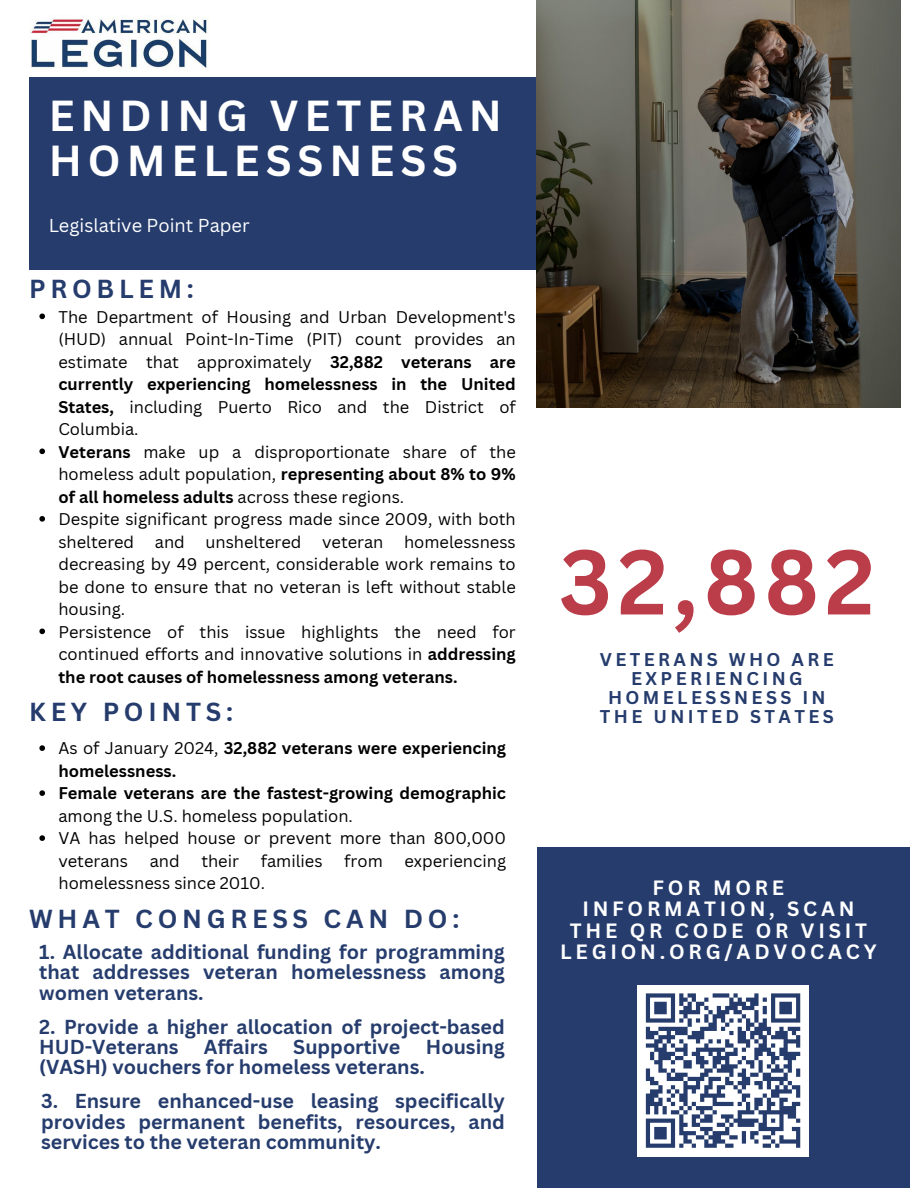
<style>
.page{position:relative;width:918px;height:1188px;background:#fff}
.page>*{position:absolute;margin:0;border:0;box-sizing:border-box;transform-origin:0 0}
.t1{font:700 89.7px "Canva Sans";color:#ba3d49}
.t2{font:700 42.3px/45px "Canva Sans";letter-spacing:.14em;color:#fff}
.t3{font:700 25.35px "Canva Sans";letter-spacing:.185em;color:#253c6d}
.t4{font:700 20.1px/21.3px "Canva Sans";letter-spacing:.185em;color:#fff;text-align:center}
.t5{font:700 19.65px/20.2px "Canva Sans";color:#253c6d;text-align:justify}
.t6{font:18.15px "Canva Sans";color:#fff}
.t7{font:700 18px/19.2px "Canva Sans";letter-spacing:.185em;color:#253c6d;text-align:center}
.t8{font:16.5px/22.5px "Canva Sans";color:#000;text-align:justify}
.t9{font:700 16.5px/22.5px "Canva Sans";color:#000}
.s1{font-weight:700}
.s2{font-weight:400}
</style>
<div class="page">
<div style="left:29px;top:77px;width:544px;height:193px;background:#253c6d"></div>
<img style="left:537px;top:0;width:363px;height:407px">
<div style="left:537px;top:847px;width:372px;height:341px;background:#253c6d"></div>
<img style="left:29px;top:17px;width:179px;height:52px">
<svg style="left:39px;top:314px;width:6px;height:5px"></svg>
<svg style="left:39px;top:449px;width:6px;height:5px"></svg>
<svg style="left:39px;top:516px;width:6px;height:6px"></svg>
<svg style="left:39px;top:629px;width:6px;height:5px"></svg>
<svg style="left:39px;top:745px;width:6px;height:6px"></svg>
<svg style="left:39px;top:790px;width:6px;height:6px"></svg>
<svg style="left:39px;top:835px;width:6px;height:6px"></svg>
<div style="left:638px;top:985px;width:171px;height:171px;background:#fff"></div>
<svg style="left:645px;top:993px;width:156px;height:155px"></svg>
<p class="t2" style="left:49px;top:93px;width:455px">ENDING VETERAN<br>HOMELESSNESS</p>
<p class="t6" style="left:49px;top:213px;width:202px">Legislative Point Paper</p>
<h2 class="t3" style="left:29px;top:271px;width:166px">PROBLEM:</h2>
<h6 class="t8" style="left:58px;top:305px;width:459px">The Department of Housing and Urban Development's (HUD) annual Point-In-Time (PIT) count provides an estimate that approximately <span class="s1">32,882 veterans are currently experiencing homelessness in the United States,</span> including Puerto Rico and the District of Columbia.</h6>
<h3 class="t8" style="left:58px;top:440px;width:459px"><span class="s1">Veterans</span> make up a disproportionate share of the homeless adult population, <span class="s1">representing about 8% to 9% of all homeless adults</span> across these regions.</h3>
<p class="t8" style="left:58px;top:507px;width:459px">Despite significant progress made since 2009, with both sheltered</p>
<p class="t8" style="left:58px;top:530px;width:459px;text-indent:346px">homelessness decreasing by 49 percent, considerable work remains to be done to ensure that no veteran is left without stable housing.</p>
<p class="t8" style="left:58px;top:620px;width:459px">Persistence of this issue highlights the need for continued efforts and innovative solutions in <span class="s1">addressing the root causes of homelessness among veterans.</span></p>
<p class="t3" style="left:29px;top:694px;width:205px">KEY POINTS:</p>
<p class="t9" style="left:58px;top:737px;width:449px"><span class="s2">As of January 2024,</span> 32,882 veterans were experiencing homelessness.</p>
<h1 class="t9" style="left:58px;top:782px;width:449px">Female veterans are the fastest-growing demographic <span class="s2">among the U.S. homeless population.</span></h1>
<p class="t8" style="left:58px;top:827px;width:449px">VA has helped house or prevent more than 800,000 veterans</p>
<p class="t8" style="left:155px;top:530px;width:31px">and</p>
<p class="t8" style="left:205px;top:530px;width:98px">unsheltered</p>
<p class="t8" style="left:322px;top:530px;width:63px">veteran</p>
<p class="t8" style="left:150px;top:849px;width:32px">and</p>
<p class="t8" style="left:201px;top:849px;width:39px">their</p>
<p class="t8" style="left:261px;top:849px;width:63px">families</p>
<p class="t8" style="left:344px;top:849px;width:40px">from</p>
<p class="t8" style="left:404px;top:849px;width:103px">experiencing</p>
<p class="t8" style="left:58px;top:872px;width:208px">homelessness since 2010.</p>
<h3 class="t3" style="left:29px;top:901px;width:432px">WHAT CONGRESS CAN DO:</h3>
<h3 class="t5" style="left:39px;top:941px;width:467px">1. Allocate additional funding for programming that addresses veteran homelessness among women veterans.</h3>
<p class="t5" style="left:39px;top:1016px;width:467px">2. Provide a higher allocation of project-based<br>HUD-Veterans</p>
<p class="t5" style="left:204px;top:1036px;width:65px">Affairs</p>
<p class="t5" style="left:293px;top:1036px;width:109px">Supportive</p>
<p class="t5" style="left:426px;top:1036px;width:80px">Housing</p>
<p class="t5" style="left:39px;top:1057px;width:387px">(VASH) vouchers for homeless veterans.</p>
<h5 class="t5" style="left:41px;top:1091px;width:465px">3. Ensure enhanced-use leasing specifically provides permanent benefits, resources, and services to the veteran community.</h5>
<p class="t1" style="left:559px;top:519px;width:317px">32,882</p>
<p class="t7" style="left:600px;top:650px;width:235px">VETERANS WHO ARE<br>EXPERIENCING<br>HOMELESSNESS IN<br>THE UNITED STATES</p>
<p class="t4" style="left:560px;top:877px;width:318px">FOR MORE<br>INFORMATION, SCAN<br>THE QR CODE OR VISIT<br>LEGION.ORG/ADVOCACY</p>
</div>
